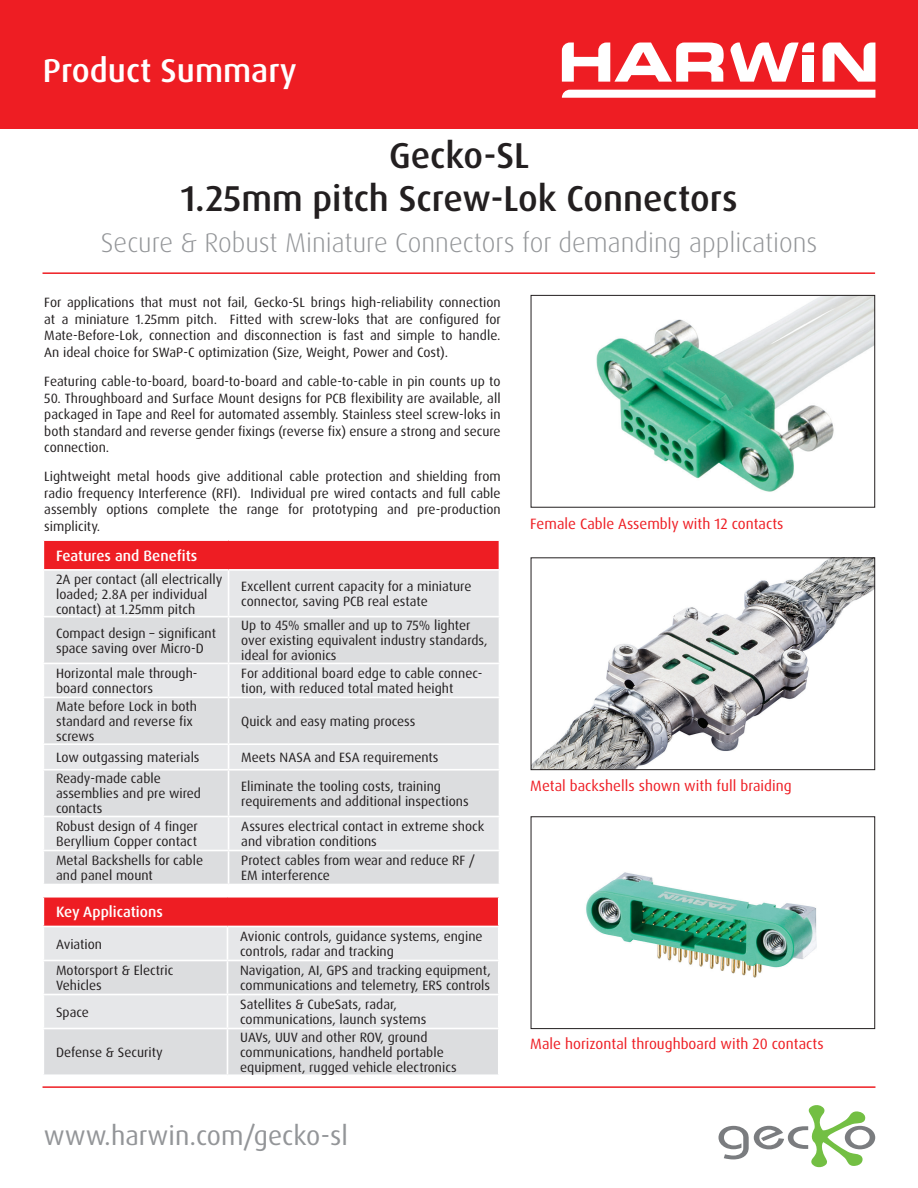
<style>
.page{position:relative;width:918px;height:1188px;background:#fff}
.page>*{position:absolute;margin:0;border:0;box-sizing:border-box;transform-origin:0 0}
.t1{font:500 36px/43.2px "Dax OT";color:#231f20;text-align:center}
.t2{font:500 33px "Dax OT";color:#fff}
.t3{font:300 27px "Dax OT";color:#939598}
.t4{font:27px "Dax OT";color:#939598}
.t5{font:15px "Dax OT";color:#ee1d23}
.t6{font:500 15px "Dax OT";color:#fff}
.t7{font:13.5px/15px "Dax OT";color:#231f20}
</style>
<div class="page">
<div style="left:0;top:0;width:918px;height:128px;background:#ee1d23"></div>
<svg style="left:562px;top:90px;width:313px;height:8px;background:#fef6f6"></svg>
<svg style="left:562px;top:43px;width:162px;height:39px"></svg>
<svg style="left:823px;top:43px;width:52px;height:39px"></svg>
<svg style="left:730px;top:43px;width:84px;height:39px"></svg>
<div style="left:802px;top:56px;width:12px;height:26px;background:#fff"></div>
<hr style="left:43px;top:272px;width:832px;height:2px;background:#ee1d23">
<hr style="left:43px;top:1086px;width:832px;height:2px;background:#ee1d23">
<img style="left:596px;top:297px;width:277px;height:195px">
<div style="left:531px;top:295px;width:344px;height:213px;border:1px solid #231f20"></div>
<img style="left:533px;top:559px;width:340px;height:209px">
<div style="left:531px;top:557px;width:344px;height:213px;border:1px solid #231f20"></div>
<img style="left:586px;top:872px;width:231px;height:106px">
<div style="left:531px;top:816px;width:344px;height:213px;border:1px solid #231f20"></div>
<svg style="left:719px;top:1105px;width:156px;height:62px"></svg>
<div style="left:43px;top:540px;width:456px;height:30px;background:#ee1d23"></div>
<div style="left:44px;top:571px;width:455px;height:45px;background:#e6e7e9"></div>
<svg style="left:44px;top:617px;width:455px;height:267px;background:#dfe0e2"></svg>
<hr style="left:43px;top:539px;width:186px;height:2px;background:#fff">
<svg style="left:43px;top:541px;width:1px;height:28px"></svg>
<hr style="left:229px;top:539px;width:271px;height:2px;background:#fff">
<hr style="left:43px;top:569px;width:186px;height:2px;background:#fff">
<hr style="left:229px;top:569px;width:271px;height:2px;background:#fff">
<hr style="left:228px;top:571px;width:1px;height:45px;background:#fff">
<hr style="left:228px;top:617px;width:1px;height:46px;background:#fff">
<hr style="left:43px;top:663px;width:186px;height:1px;background:#fff">
<hr style="left:229px;top:663px;width:271px;height:1px;background:#fff">
<hr style="left:228px;top:664px;width:1px;height:33px;background:#fff">
<hr style="left:43px;top:697px;width:186px;height:1px;background:#fff">
<hr style="left:229px;top:697px;width:271px;height:1px;background:#fff">
<hr style="left:228px;top:698px;width:1px;height:45px;background:#fff">
<hr style="left:43px;top:743px;width:186px;height:2px;background:#fff">
<hr style="left:229px;top:743px;width:271px;height:2px;background:#fff">
<svg style="left:228px;top:745px;width:1px;height:24px"></svg>
<hr style="left:43px;top:769px;width:186px;height:2px;background:#fff">
<hr style="left:229px;top:769px;width:271px;height:2px;background:#fff">
<hr style="left:228px;top:771px;width:1px;height:45px;background:#fff">
<hr style="left:43px;top:816px;width:186px;height:1px;background:#fff">
<hr style="left:229px;top:816px;width:271px;height:1px;background:#fff">
<hr style="left:228px;top:817px;width:1px;height:33px;background:#fff">
<hr style="left:43px;top:850px;width:186px;height:1px;background:#fff">
<hr style="left:229px;top:850px;width:271px;height:1px;background:#fff">
<hr style="left:228px;top:851px;width:1px;height:33px;background:#fff">
<div style="left:43px;top:897px;width:456px;height:29px;background:#ee1d23"></div>
<div style="left:44px;top:927px;width:454px;height:33px;background:#e6e7e9"></div>
<svg style="left:44px;top:961px;width:454px;height:113px;background:#dfe0e2"></svg>
<hr style="left:43px;top:896px;width:184px;height:2px;background:#fff">
<svg style="left:43px;top:898px;width:1px;height:28px"></svg>
<hr style="left:227px;top:896px;width:273px;height:2px;background:#fff">
<hr style="left:498px;top:898px;width:2px;height:28px;background:#fff">
<hr style="left:227px;top:927px;width:1px;height:33px;background:#fff">
<hr style="left:227px;top:961px;width:1px;height:33px;background:#fff">
<hr style="left:43px;top:994px;width:184px;height:1px;background:#fff">
<hr style="left:227px;top:994px;width:273px;height:1px;background:#fff">
<hr style="left:227px;top:995px;width:1px;height:33px;background:#fff">
<hr style="left:43px;top:1028px;width:184px;height:1px;background:#fff">
<hr style="left:227px;top:1028px;width:273px;height:1px;background:#fff">
<hr style="left:227px;top:1029px;width:1px;height:45px;background:#fff">
<h2 class="t2" style="left:43px;top:50px;width:255px">Product Summary</h2>
<h1 class="t1" style="left:181px;top:134px;width:558px">Gecko-SL<br>1.25mm pitch Screw-Lok Connectors</h1>
<h3 class="t3" style="left:101px;top:226px;width:718px">Secure &amp; Robust Miniature Connectors for demanding applications</h3>
<p class="t7" style="left:44px;top:295px;width:458px;line-height:16.5px;text-align:justify">For applications that must not fail, Gecko-SL brings high-reliability connection at a miniature 1.25mm pitch. Fitted with screw-loks that are configured for Mate-Before-Lok, connection and disconnection is fast and simple to handle.<br>An ideal choice for SWaP-C optimization (Size, Weight, Power and Cost).</p>
<p class="t7" style="left:44px;top:374px;width:458px">Featuring cable-to-board, board-to-board and cable-to-cable in pin counts up to</p>
<p class="t7" style="left:44px;top:390px;width:458px;line-height:16.5px;text-align:justify">50. Throughboard and Surface Mount designs for PCB flexibility are available, all packaged in Tape and Reel for automated assembly. Stainless steel screw-loks in both standard and reverse gender fixings (reverse fix) ensure a strong and secure connection.</p>
<p class="t7" style="left:44px;top:469px;width:458px;line-height:16.5px;text-align:justify">Lightweight metal hoods give additional cable protection and shielding from radio frequency Interference (RFI). Individual pre wired contacts and full cable assembly options complete the range for prototyping and pre-production simplicity.</p>
<p class="t6" style="left:56px;top:546px;width:143px">Features and Benefits</p>
<p class="t7" style="left:56px;top:572px;width:168px">2A per contact (all electrically loaded; 2.8A per individual contact) at 1.25mm pitch</p>
<p class="t7" style="left:241px;top:579px;width:232px">Excellent current capacity for a miniature connector, saving PCB real estate</p>
<p class="t7" style="left:56px;top:626px;width:162px">Compact design – significant space saving over Micro-D</p>
<p class="t7" style="left:241px;top:618px;width:248px">Up to 45% smaller and up to 75% lighter over existing equivalent industry standards, ideal for avionics</p>
<p class="t7" style="left:56px;top:666px;width:143px">Horizontal male through&shy;board connectors</p>
<p class="t7" style="left:241px;top:666px;width:243px">For additional board edge to cable connec&shy;tion, with reduced total mated height</p>
<p class="t7" style="left:56px;top:699px;width:142px">Mate before Lock in both standard and reverse fix screws</p>
<p class="t7" style="left:241px;top:714px;width:176px">Quick and easy mating process</p>
<p class="t7" style="left:56px;top:750px;width:145px">Low outgassing materials</p>
<p class="t7" style="left:241px;top:750px;width:199px">Meets NASA and ESA requirements</p>
<p class="t7" style="left:56px;top:771px;width:147px">Ready-made cable assemblies and pre wired contacts</p>
<p class="t7" style="left:241px;top:779px;width:229px">Eliminate the tooling costs, training requirements and additional inspections</p>
<p class="t7" style="left:56px;top:819px;width:143px">Robust design of 4 finger<br>Beryllium Copper contact</p>
<p class="t7" style="left:241px;top:819px;width:245px">Assures electrical contact in extreme shock and vibration conditions</p>
<p class="t7" style="left:56px;top:853px;width:148px">Metal Backshells for cable and panel mount</p>
<p class="t7" style="left:241px;top:853px;width:235px">Protect cables from wear and reduce RF /<br>EM interference</p>
<p class="t6" style="left:56px;top:903px;width:108px">Key Applications</p>
<p class="t7" style="left:56px;top:937px;width:48px">Aviation</p>
<p class="t7" style="left:240px;top:929px;width:244px">Avionic controls, guidance systems, engine controls, radar and tracking</p>
<p class="t7" style="left:56px;top:963px;width:119px">Motorsport &amp; Electric<br>Vehicles</p>
<p class="t7" style="left:240px;top:963px;width:252px">Navigation, AI, GPS and tracking equipment, communications and telemetry, ERS controls</p>
<p class="t7" style="left:56px;top:1005px;width:34px">Space</p>
<p class="t7" style="left:240px;top:997px;width:188px">Satellites &amp; CubeSats, radar, communications, launch systems</p>
<p class="t7" style="left:56px;top:1045px;width:108px">Defense &amp; Security</p>
<p class="t7" style="left:240px;top:1030px;width:218px">UAVs, UUV and other ROV, ground communications, handheld portable equipment, rugged vehicle electronics</p>
<h3 class="t4" style="left:44px;top:1119px;width:306px">www.harwin.com/gecko-sl</h3>
<p class="t5" style="left:530px;top:514px;width:255px">Female Cable Assembly with 12 contacts</p>
<p class="t5" style="left:530px;top:777px;width:263px">Metal backshells shown with full braiding</p>
<p class="t5" style="left:530px;top:1034px;width:295px">Male horizontal throughboard with 20 contacts</p>
</div>
